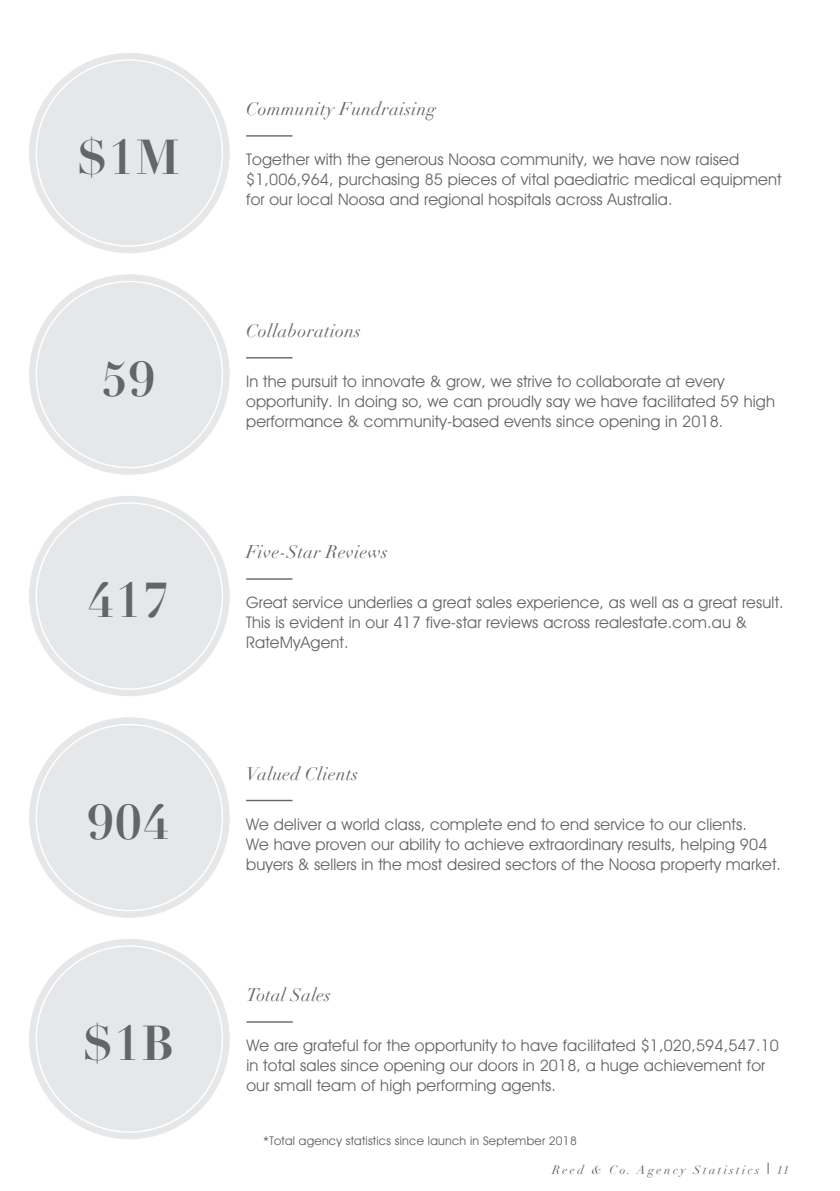
<style>
.page{position:relative;width:840px;height:1191px;background:#fff}
.page>*{position:absolute;margin:0;border:0;box-sizing:border-box;transform-origin:0 0}
.t1{font:700 47.8px "Didot";letter-spacing:.02em;color:#64656a}
.t2{font:italic 18px "Didot";letter-spacing:.02em;color:#64656a}
.t3{font:16px/20px "Avant Garde IT Cby BT";letter-spacing:.01em;color:#64656a}
.t4{font:12px "Avant Garde IT Cby BT";letter-spacing:.02em;color:#5e5f64}
.t5{font:italic 12px "Didot";letter-spacing:.2em;color:#5e5f64}
</style>
<div class="page">
<svg style="left:767px;top:1162px;width:1px;height:12px"></svg>
<hr style="left:246px;top:135px;width:46px;height:2px;background:#64656a">
<hr style="left:246px;top:357px;width:46px;height:1px;background:#64656a">
<hr style="left:246px;top:578px;width:46px;height:2px;background:#64656a">
<hr style="left:246px;top:800px;width:46px;height:1px;background:#64656a">
<hr style="left:246px;top:1021px;width:46px;height:1px;background:#64656a">
<div style="left:29px;top:52px;width:201px;height:202px;background:#e6e7e9;border-radius:50%"></div>
<div style="left:29px;top:274px;width:201px;height:201px;background:#e6e7e9;border-radius:50%"></div>
<div style="left:29px;top:495px;width:201px;height:202px;background:#e6e7e9;border-radius:50%"></div>
<div style="left:29px;top:717px;width:201px;height:201px;background:#e6e7e9;border-radius:50%"></div>
<div style="left:29px;top:938px;width:201px;height:201px;background:#e6e7e9;border-radius:50%"></div>
<p class="t1" style="left:77px;top:127px;width:104px">$1M</p>
<p class="t1" style="left:101px;top:349px;width:56px">59</p>
<p class="t1" style="left:88px;top:570px;width:83px">417</p>
<p class="t1" style="left:88px;top:792px;width:83px">904</p>
<p class="t1" style="left:83px;top:1013px;width:93px">$1B</p>
<p class="t2" style="left:246px;top:98px;width:191px">Community Fundraising</p>
<p class="t3" style="left:246px;top:149px;width:536px">Together with the generous Noosa community, we have now raised $1,006,964, purchasing 85 pieces of vital paediatric medical equipment for our local Noosa and regional hospitals across Australia.</p>
<p class="t2" style="left:246px;top:320px;width:116px">Collaborations</p>
<p class="t3" style="left:246px;top:371px;width:479px">In the pursuit to innovate &amp; grow, we strive to collaborate at every</p>
<p class="t3" style="left:246px;top:391px;width:530px">opportunity. In doing so, we can proudly say we have facilitated 59 high performance &amp; community-based events since opening in 2018.</p>
<p class="t2" style="left:246px;top:541px;width:143px">Five-Star Reviews</p>
<p class="t3" style="left:246px;top:592px;width:538px">Great service underlies a great sales experience, as well as a great result.</p>
<p class="t3" style="left:246px;top:612px;width:502px">This is evident in our 417 five-star reviews across realestate.com.au &amp;</p>
<p class="t3" style="left:246px;top:632px;width:104px">RateMyAgent.</p>
<p class="t2" style="left:246px;top:762px;width:113px">Valued Clients</p>
<p class="t3" style="left:246px;top:814px;width:502px">We deliver a world class, complete end to end service to our clients.</p>
<p class="t3" style="left:246px;top:834px;width:536px">We have proven our ability to achieve extraordinary results, helping 904 buyers &amp; sellers in the most desired sectors of the Noosa property market.</p>
<p class="t2" style="left:246px;top:984px;width:86px">Total Sales</p>
<p class="t3" style="left:246px;top:1035px;width:533px">We are grateful for the opportunity to have facilitated $1,020,594,547.10 in total sales since opening our doors in 2018, a huge achievement for our small team of high performing agents.</p>
<p class="t4" style="left:263px;top:1133px;width:315px">*Total agency statistics since launch in September 2018</p>
<p class="t5" style="left:552px;top:1162px;width:209px">Reed &amp; Co. Agency Statistics</p>
<p class="t5" style="left:776px;top:1162px;width:14px">11</p>
</div>
